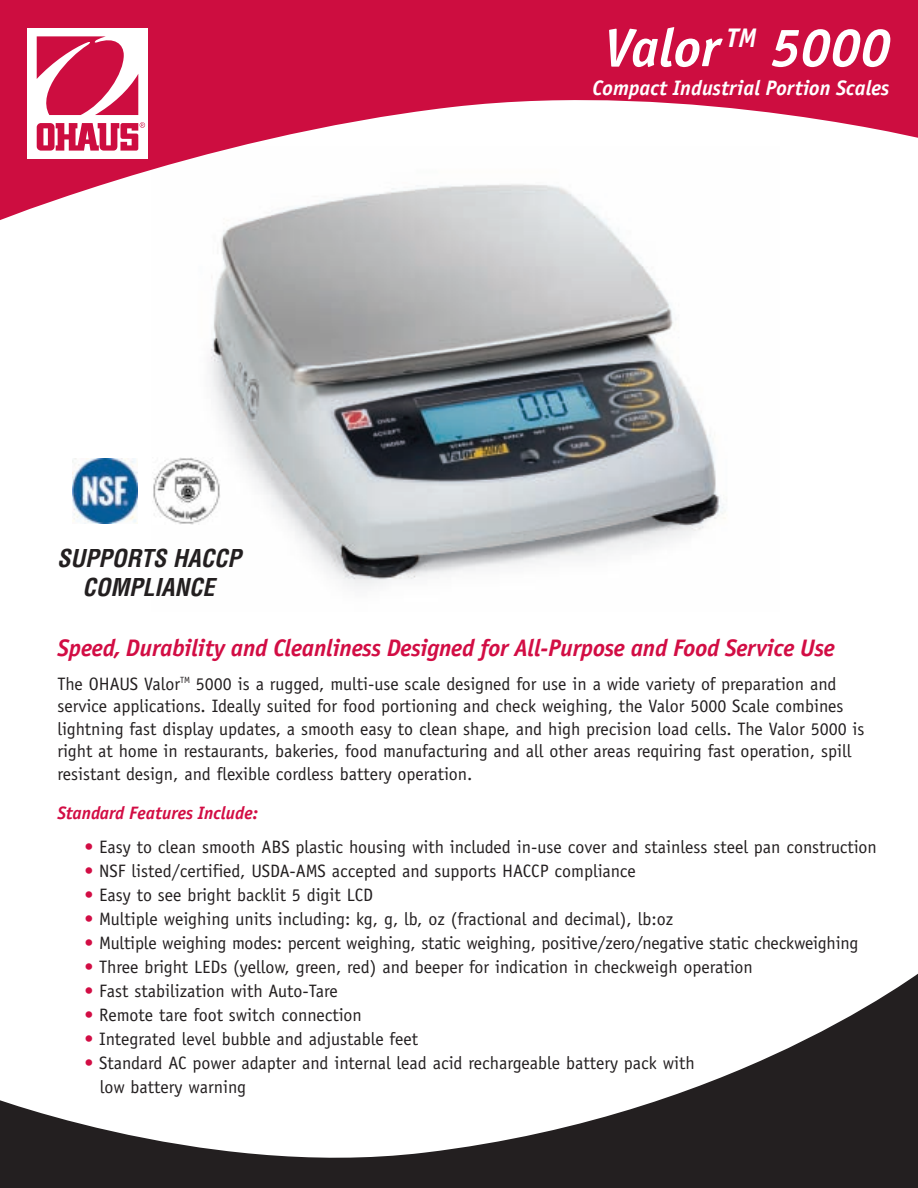
<style>
.page{position:relative;width:918px;height:1188px;background:#fff}
.page>*{position:absolute;margin:0;border:0;box-sizing:border-box;transform-origin:0 0}
.t1{font:italic 54px "Officina Sans Bold A";color:#fff}
.t2{font:italic 24px "Officina Sans Bold A";letter-spacing:-.01em;color:#d20d44}
.t3{font:italic 700 condensed 24px/28.8px "Helvetica";color:#231f20;text-align:center}
.t4{font:italic 21px "Officina Sans Bold A";color:#fff}
.t5{font:18px/22.5px "Officina Sans";color:#231f20}
.t6{font:italic 18px "Officina Sans Bold A";color:#d20d44}
.s1{color:#d20d44}
</style>
<div class="page">
<img style="left:210px;top:232px;width:516px;height:355px">
<svg style="left:0;top:973px;width:918px;height:215px"></svg>
<svg style="left:0;top:0;width:918px;height:232px;fill:#cd0d40"></svg>
<div style="left:28px;top:28px;width:120px;height:131px;background:#fff"></div>
<svg style="left:36px;top:36px;width:102px;height:79px"></svg>
<svg style="left:37px;top:122px;width:108px;height:29px"></svg>
<img style="left:153px;top:458px;width:67px;height:67px">
<img style="left:73px;top:459px;width:64px;height:64px">
<h1 class="t1" style="left:604px;top:27px;width:289px">Valor <sup>TM</sup> 5000</h1>
<h2 class="t3" style="left:57px;top:544px;width:185px">SUPPORTS HACCP<br>COMPLIANCE</h2>
<p class="t4" style="left:593px;top:80px;width:298px">Compact Industrial Portion Scales</p>
<h2 class="t2" style="left:58px;top:639px;width:779px">Speed, Durability and Cleanliness Designed for All-Purpose and Food Service Use</h2>
<p class="t5" style="left:58px;top:674px;width:808px">The OHAUS Valor<sup>TM</sup> 5000 is a rugged, multi-use scale designed for use in a wide variety of preparation and service applications. Ideally suited for food portioning and check weighing, the Valor 5000 Scale combines lightning fast display updates, a smooth easy to clean shape, and high precision load cells. The Valor 5000 is right at home in restaurants, bakeries, food manufacturing and all other areas requiring fast operation, spill resistant design, and flexible cordless battery operation.</p>
<p class="t6" style="left:58px;top:806px;width:202px">Standard Features Include:</p>
<p class="t5" style="left:84px;top:838px;width:794px"><span class="s1">•</span> Easy to clean smooth ABS plastic housing with included in-use cover and stainless steel pan construction</p>
<p class="t5" style="left:84px;top:862px;width:553px"><span class="s1">•</span> NSF listed/certified, USDA-AMS accepted and supports HACCP compliance</p>
<p class="t5" style="left:84px;top:886px;width:290px"><span class="s1">•</span> Easy to see bright backlit 5 digit LCD</p>
<p class="t5" style="left:84px;top:910px;width:590px"><span class="s1">•</span> Multiple weighing units including: kg, g, lb, oz (fractional and decimal), lb:oz</p>
<p class="t5" style="left:84px;top:934px;width:776px"><span class="s1">•</span> Multiple weighing modes: percent weighing, static weighing, positive/zero/negative static checkweighing</p>
<p class="t5" style="left:84px;top:958px;width:670px"><span class="s1">•</span> Three bright LEDs (yellow, green, red) and beeper for indication in checkweigh operation</p>
<p class="t5" style="left:84px;top:982px;width:255px"><span class="s1">•</span> Fast stabilization with Auto-Tare</p>
<p class="t5" style="left:84px;top:1006px;width:279px"><span class="s1">•</span> Remote tare foot switch connection</p>
<p class="t5" style="left:84px;top:1030px;width:335px"><span class="s1">•</span> Integrated level bubble and adjustable feet</p>
<p class="t5" style="left:100px;top:1053px;width:597px;line-height:24px;text-indent:-15px"><span class="s1">•</span> Standard AC power adapter and internal lead acid rechargeable battery pack with low battery warning</p>
</div>
